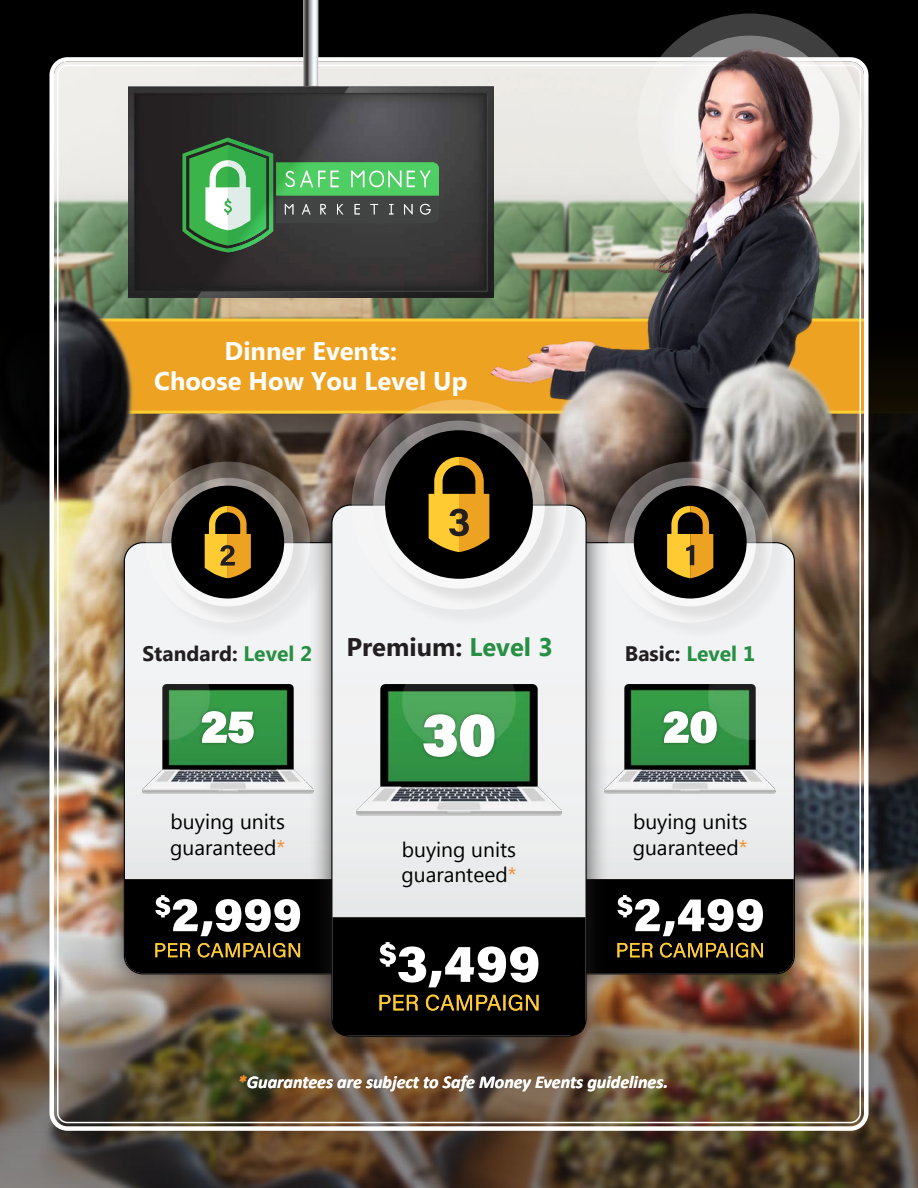
<style>
.page{position:relative;width:918px;height:1188px;background:#fff}
.page>*{position:absolute;margin:0;border:0;box-sizing:border-box;transform-origin:0 0}
.t1{font:700 25.5px/30px "Myanmar Text";color:#fff;text-align:center}
.t2{font:700 25.5px "Myanmar Text";color:#231f20}
.t3{font:21px/25.5px "Myanmar Text";color:#000}
.t4{font:700 21px "Myanmar Text";color:#231f20}
.t5{font:italic 700 18px "Calibri";color:#fff}
.s1{color:#268f43}
.s2{color:#f68c2c}
</style>
<div class="page">
<img style="left:0;top:0;width:918px;height:1188px">
<img style="left:128px;top:0;width:366px;height:297px">
<svg style="left:183px;top:138px;width:18px;height:114px"></svg>
<img style="left:268px;top:0;width:650px;height:255px">
<div style="left:101px;top:519px;width:301px;height:478px;background:#231f20;opacity:.85"></div>
<div style="left:124px;top:543px;width:185px;height:431px;background:#edeeee"></div>
<div style="left:517px;top:519px;width:301px;height:478px;background:#231f20;opacity:.85"></div>
<div style="left:609px;top:543px;width:185px;height:336px;background:#ecedee"></div>
<div style="left:309px;top:482px;width:300px;height:578px;background:#231f20;opacity:.85"></div>
<div style="left:332px;top:505px;width:254px;height:374px;background:#f1f1f2"></div>
<div style="left:354px;top:402px;width:231px;height:226px;background:#231f20;opacity:.2"></div>
<svg style="left:352px;top:399px;width:214px;height:211px"></svg>
<div style="left:375px;top:423px;width:188px;height:184px;background:#231f20;opacity:.2"></div>
<svg style="left:373px;top:420px;width:172px;height:169px"></svg>
<img style="left:605px;top:684px;width:171px;height:110px">
<div style="left:660px;top:708px;width:60px;height:39px;background:#231f20;opacity:.4"></div>
<svg style="left:663px;top:710px;width:55px;height:34px"></svg>
<img style="left:143px;top:684px;width:170px;height:110px">
<div style="left:199px;top:708px;width:58px;height:39px;background:#231f20;opacity:.4"></div>
<svg style="left:201px;top:710px;width:54px;height:34px"></svg>
<img style="left:357px;top:684px;width:204px;height:131px">
<div style="left:420px;top:711px;width:78px;height:49px;background:#231f20;opacity:.4"></div>
<svg style="left:423px;top:714px;width:72px;height:44px"></svg>
<div style="left:385px;top:430px;width:148px;height:149px;background:#000;border-radius:50%"></div>
<div style="left:610px;top:464px;width:181px;height:177px;background:#231f20;opacity:.2"></div>
<div style="left:627px;top:480px;width:148px;height:145px;background:#231f20;opacity:.2"></div>
<div style="left:148px;top:464px;width:181px;height:177px;background:#231f20;opacity:.2"></div>
<div style="left:164px;top:480px;width:148px;height:145px;background:#231f20;opacity:.2"></div>
<svg style="left:429px;top:457px;width:60px;height:95px"></svg>
<svg style="left:608px;top:462px;width:164px;height:161px"></svg>
<svg style="left:146px;top:462px;width:164px;height:161px"></svg>
<svg style="left:125px;top:879px;width:669px;height:157px"></svg>
<svg style="left:201px;top:93px;width:286px;height:198px"></svg>
<p class="t1" style="left:154px;top:336px;width:315px">Dinner Events:<br>Choose How You Level Up</p>
<p class="t2" style="left:347px;top:633px;width:208px">Premium: <span class="s1">Level 3</span></p>
<p class="t4" style="left:143px;top:641px;width:171px">Standard: <span class="s1">Level 2</span></p>
<p class="t4" style="left:625px;top:641px;width:132px">Basic: <span class="s1">Level 1</span></p>
<p class="t3" style="left:170px;top:809px;width:117px">buying units guaranteed<span class="s2">*</span></p>
<p class="t3" style="left:401px;top:837px;width:117px">buying units guaranteed<span class="s2">*</span></p>
<p class="t3" style="left:633px;top:809px;width:117px">buying units guaranteed<span class="s2">*</span></p>
<p class="t5" style="left:238px;top:1069px;width:432px"><span class="s2">*</span>Guarantees are subject to Safe Money Events guidelines.</p>
</div>
